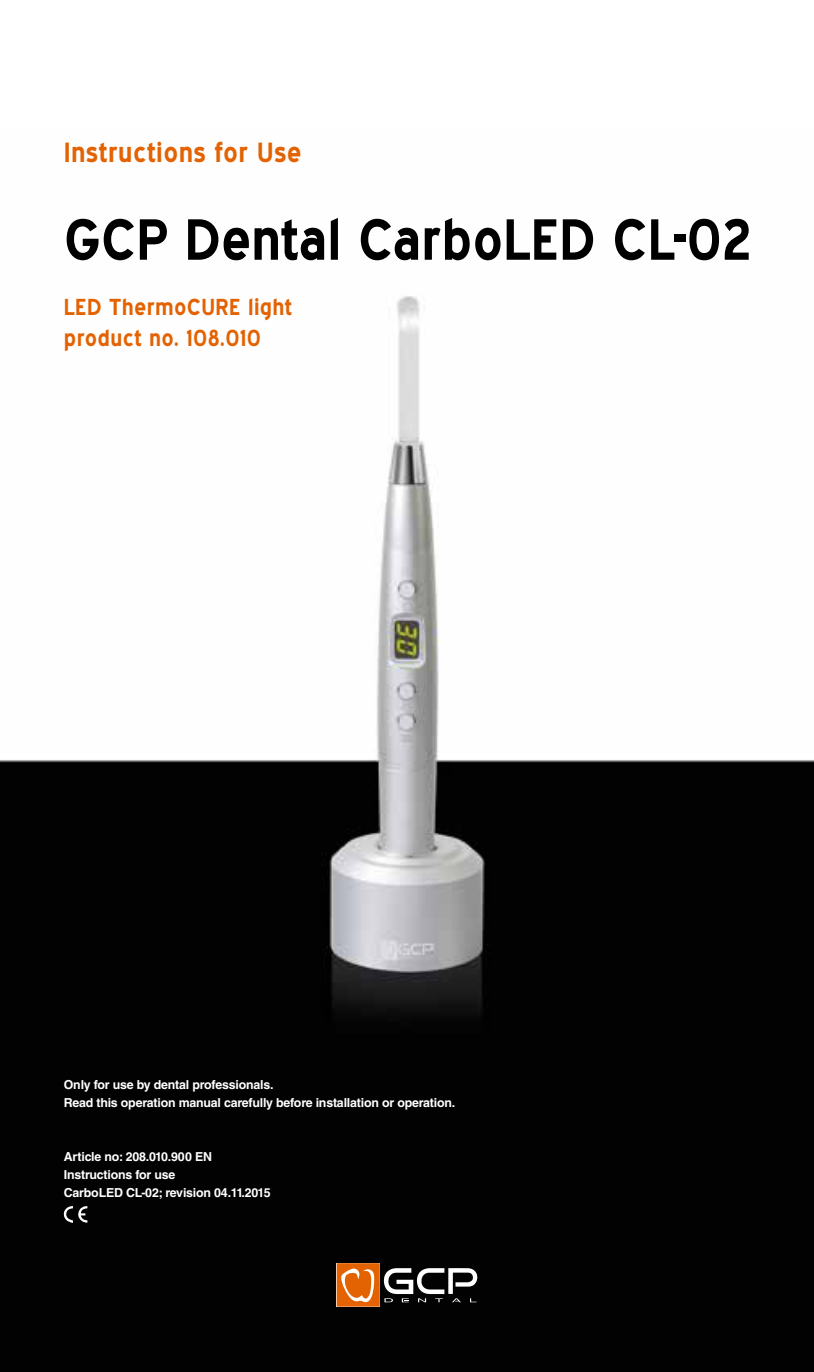
<style>
.page{position:relative;width:814px;height:1372px;background:#fff}
.page>*{position:absolute;margin:0;border:0;box-sizing:border-box;transform-origin:0 0}
.t1{font:700 56.25px "Blue Highway";color:#000}
.t2{font:700 27px "Blue Highway";letter-spacing:.015em;color:#e36202}
.t3{font:700 22.5px/31.5px "Blue Highway";letter-spacing:.015em;color:#e36202}
.t4{font:700 12.38px/18px "Helvetica LT Std";letter-spacing:-.015em;color:#fff}
</style>
<div class="page">
<img style="left:0;top:296px;width:813px;height:1075px">
<svg style="left:63px;top:1205px;width:24px;height:17px"></svg>
<svg style="left:336px;top:1263px;width:141px;height:43px"></svg>
<h2 class="t2" style="left:64px;top:136px;width:239px">Instructions for Use</h2>
<h1 class="t1" style="left:64px;top:206px;width:689px">GCP Dental CarboLED CL-02</h1>
<h3 class="t3" style="left:64px;top:291px;width:230px">LED ThermoCURE light product no. 108.010</h3>
<p class="t4" style="left:64px;top:1075px;width:393px">Only for use by dental professionals.<br>Read this operation manual carefully before installation or operation.</p>
<p class="t4" style="left:64px;top:1147px;width:208px">Article no: 208.010.900 EN<br>Instructions for use<br>CarboLED CL-02; revision 04.11.2015</p>
</div>
